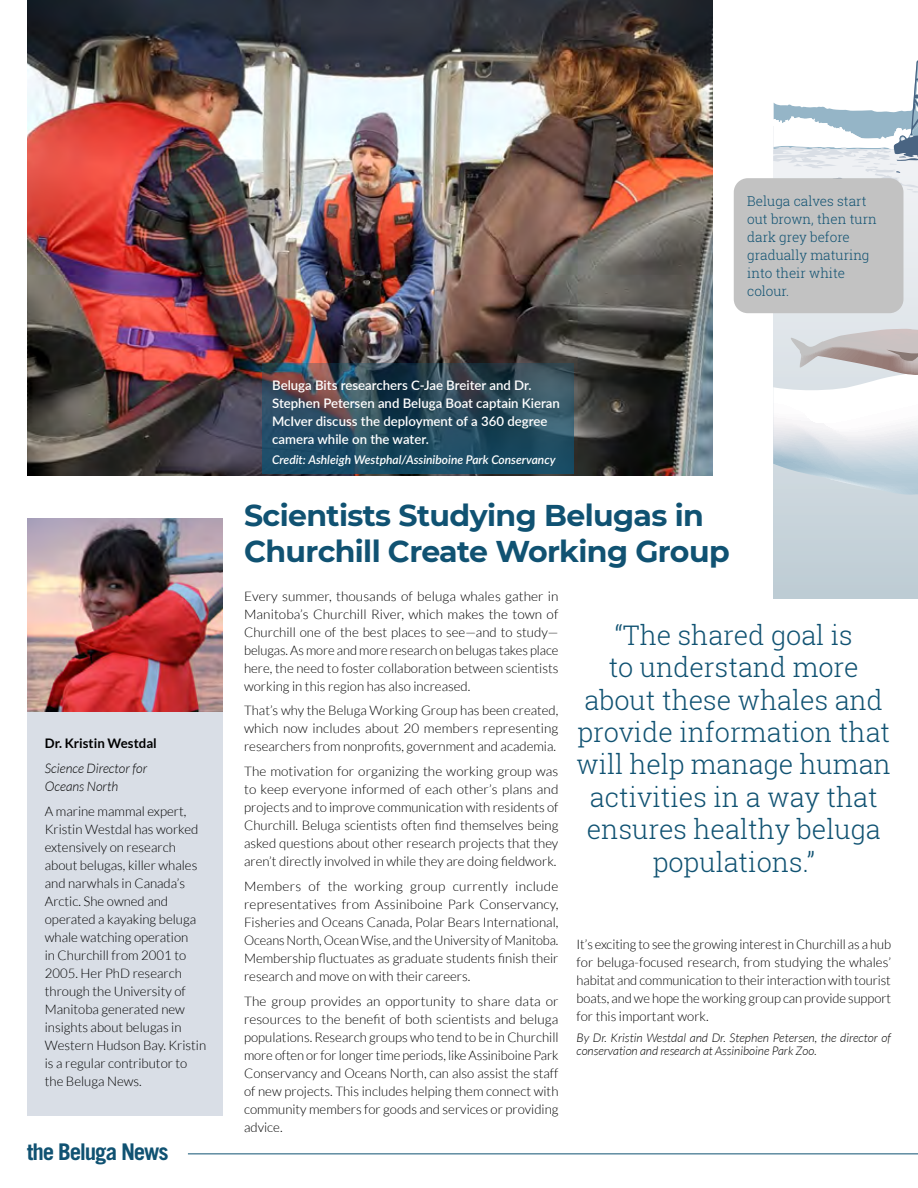
<style>
.page{position:relative;width:918px;height:1188px;background:#fff}
.page>*{position:absolute;margin:0;border:0;box-sizing:border-box;transform-origin:0 0}
.t1{font:700 30px/36px "Montserrat";letter-spacing:-.02em;color:#105272}
.t2{font:300 27px/32.4px "Roboto Slab";color:#105272;text-align:center}
.t3{font:700 22.95px "Trade Gothic LT Std";letter-spacing:-.05em;color:#105272}
.t4{font:300 13.5px/18px "Roboto Slab";color:#105272}
.t5{font:300 13.2px/18px "Lato";color:#000;text-align:justify}
.t6{font:600 13.2px/18px "Lato";color:#fff}
.t7{font:italic 300 13.2px/18px "Lato";color:#000}
.t8{font:700 13.2px "Lato";color:#000}
.t9{font:italic 300 12px/13.5px "Lato";color:#000}
.t10{font:italic 600 12px "Lato";color:#fff}
</style>
<div class="page">
<svg style="left:773px;top:193px;width:145px;height:406px;background:#cad5dc"></svg>
<svg style="left:773px;top:60px;width:145px;height:133px"></svg>
<svg style="left:773px;top:329px;width:145px;height:166px"></svg>
<div style="left:734px;top:178px;width:169px;height:135px;background:#c2c2c2;border-radius:14px"></div>
<div style="left:27px;top:519px;width:195px;height:597px;background:#d9dee6"></div>
<img style="left:27px;top:519px;width:195px;height:192px">
<img style="left:27px;top:0;width:686px;height:475px">
<svg style="left:262px;top:363px;width:311px;height:111px;background:#2a495b"></svg>
<hr style="left:188px;top:1153px;width:730px;height:1px;background:#105272">
<p class="t8" style="left:45px;top:736px;width:114px">Dr. Kristin Westdal</p>
<p class="t7" style="left:45px;top:760px;width:104px">Science Director for<br>Oceans North</p>
<p class="t5" style="left:45px;top:802px;width:163px;text-align:left">A marine mammal expert,<br>Kristin Westdal has worked extensively on research about belugas, killer whales and narwhals in Canada’s<br>Arctic. She owned and operated a kayaking beluga whale watching operation<br>in Churchill from 2001 to<br>2005. Her PhD research through the University of<br>Manitoba generated new insights about belugas in<br>Western Hudson Bay. Kristin is a regular contributor to the Beluga News.</p>
<h3 class="t3" style="left:27px;top:1138px;width:143px">the Beluga News</h3>
<p class="t6" style="left:272px;top:376px;width:289px">Beluga Bits researchers C-Jae Breiter and Dr.<br>Stephen Petersen and Beluga Boat captain Kieran McIver discuss the deployment of a 360 degree camera while on the water.</p>
<p class="t10" style="left:272px;top:451px;width:285px">Credit: Ashleigh Westphal/Assiniboine Park Conservancy</p>
<p class="t4" style="left:747px;top:192px;width:131px">Beluga calves start out brown, then turn dark grey before gradually maturing into their white colour.</p>
<h1 class="t1" style="left:244px;top:496px;width:487px">Scientists Studying Belugas in<br>Churchill Create Working Group</h1>
<p class="t5" style="left:244px;top:587px;width:316px">Every summer, thousands of beluga whales gather in Manitoba’s Churchill River, which makes the town of Churchill one of the best places to see—and to study— belugas. As more and more research on belugas takes place here, the need to foster collaboration between scientists working in this region has also increased.</p>
<p class="t5" style="left:244px;top:702px;width:316px">That’s why the Beluga Working Group has been created, which now includes about 20 members representing researchers from nonprofits, government and academia.</p>
<p class="t5" style="left:244px;top:762px;width:316px">The motivation for organizing the working group was to keep everyone informed of each other’s plans and projects and to improve communication with residents of Churchill. Beluga scientists often find themselves being asked questions about other research projects that they aren’t directly involved in while they are doing fieldwork.</p>
<p class="t5" style="left:244px;top:877px;width:316px">Members of the working group currently include representatives from Assiniboine Park Conservancy, Fisheries and Oceans Canada, Polar Bears International, Oceans North, Ocean Wise, and the University of Manitoba.<br>Membership fluctuates as graduate students finish their research and move on with their careers.</p>
<p class="t5" style="left:244px;top:992px;width:316px">The group provides an opportunity to share data or resources to the benefit of both scientists and beluga populations. Research groups who tend to be in Churchill more often or for longer time periods, like Assiniboine Park Conservancy and Oceans North, can also assist the staff of new projects. This includes helping them connect with community members for goods and services or providing advice.</p>
<h2 class="t2" style="left:577px;top:618px;width:316px">“The shared goal is<br>to understand more about these whales and provide information that will help manage human activities in a way that ensures healthy beluga populations.”</h2>
<p class="t5" style="left:577px;top:936px;width:316px">It’s exciting to see the growing interest in Churchill as a hub for beluga-focused research, from studying the whales’ habitat and communication to their interaction with tourist boats, and we hope the working group can provide support for this important work.</p>
<p class="t9" style="left:577px;top:1031px;width:316px">By Dr. Kristin Westdal and Dr. Stephen Petersen, the director of conservation and research at Assiniboine Park Zoo.</p>
</div>
